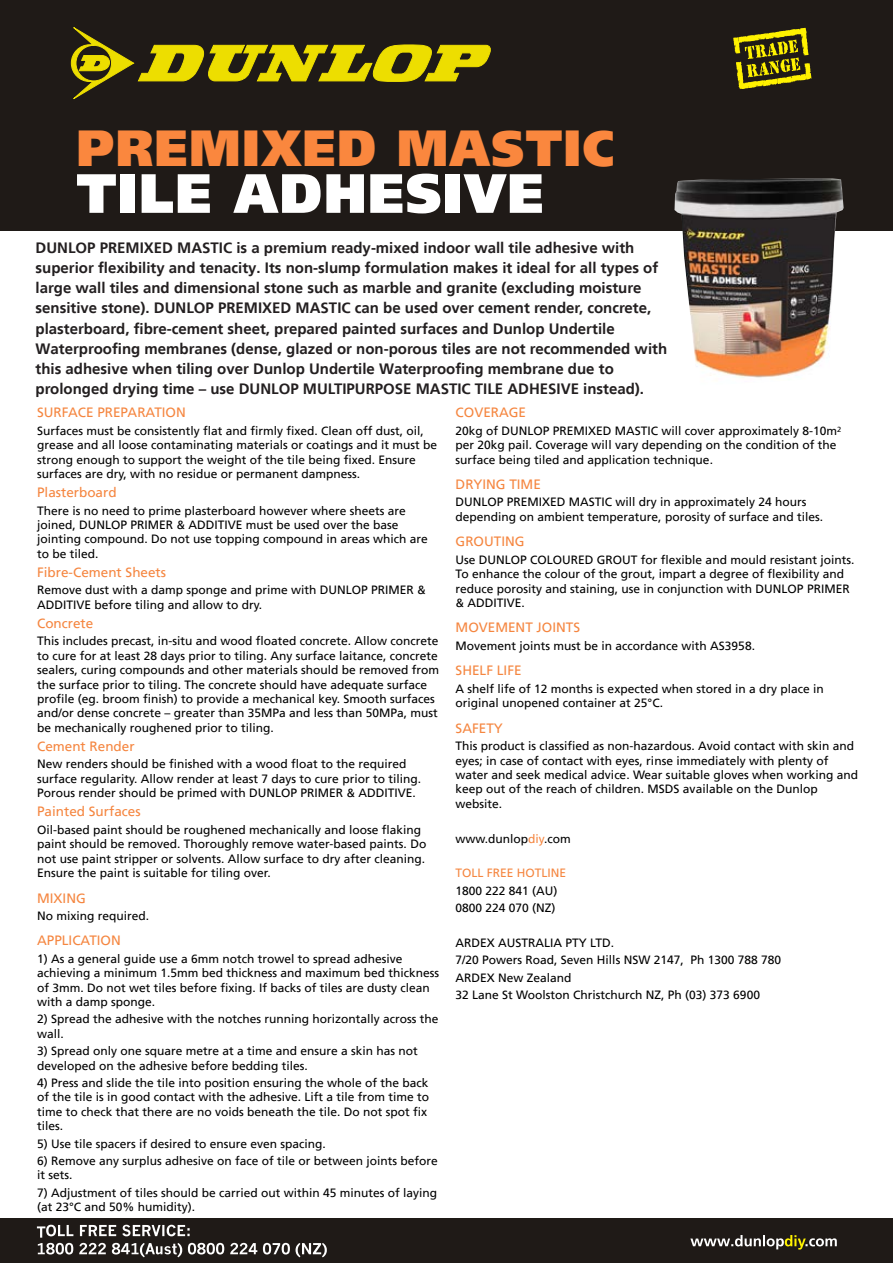
<style>
.page{position:relative;width:893px;height:1263px;background:#fff}
.page>*{position:absolute;margin:0;border:0;box-sizing:border-box;transform-origin:0 0}
.t1{font:900 55.2px "Frutiger LT";letter-spacing:.03em;color:#fff;scale:.95 1}
.t2{font:900 50.55px "Frutiger LT";letter-spacing:.03em;color:#fa873e;scale:.95 1}
.t3{font:700 15px/20.2px "Frutiger LT";color:#231f20}
.t4{font:13.5px "Frutiger LT";color:#f58640}
.t5{font:12px/14.4px "Frutiger LT";color:#000}
.t6{font:12px "Frutiger LT";color:#f58640}
.s1{color:#f58640}
</style>
<div class="page">
<div style="left:0;top:1218px;width:893px;height:45px;background:#1f1a17"></div>
<div style="left:0;top:0;width:893px;height:230px;background:#1f1a17"></div>
<svg style="left:71px;top:27px;width:420px;height:72px"></svg>
<svg style="left:37px;top:1225px;width:153px;height:12px"></svg>
<svg style="left:38px;top:1243px;width:289px;height:14px"></svg>
<svg style="left:690px;top:1235px;width:147px;height:14px"></svg>
<svg style="left:733px;top:27px;width:79px;height:62px"></svg>
<img style="left:675px;top:178px;width:168px;height:200px">
<h2 class="t2" style="left:76px;top:118px;width:567px">PREMIXED MASTIC</h2>
<h1 class="t1" style="left:76px;top:160px;width:493px">TILE ADHESIVE</h1>
<p class="t3" style="left:36px;top:237px;width:633px">DUNLOP PREMIXED MASTIC is a premium ready-mixed indoor wall tile adhesive with superior flexibility and tenacity. Its non-slump formulation makes it ideal for all types of large wall tiles and dimensional stone such as marble and granite (excluding moisture sensitive stone). DUNLOP PREMIXED MASTIC can be used over cement render, concrete, plasterboard, fibre-cement sheet, prepared painted surfaces and Dunlop Undertile Waterproofing membranes (dense, glazed or non-porous tiles are not recommended with this adhesive when tiling over Dunlop Undertile Waterproofing membrane due to prolonged drying time – use DUNLOP MULTIPURPOSE MASTIC TILE ADHESIVE instead).</p>
<p class="t4" style="left:37px;top:405px;width:150px">SURFACE PREPARATION</p>
<p class="t5" style="left:37px;top:423px;width:402px">Surfaces must be consistently flat and firmly fixed. Clean off dust, oil, grease and all loose contaminating materials or coatings and it must be strong enough to support the weight of the tile being fixed. Ensure surfaces are dry, with no residue or permanent dampness.</p>
<p class="t4" style="left:37px;top:484px;width:81px">Plasterboard</p>
<p class="t5" style="left:37px;top:503px;width:392px">There is no need to prime plasterboard however where sheets are joined, DUNLOP PRIMER &amp; ADDITIVE must be used over the base jointing compound. Do not use topping compound in areas which are to be tiled.</p>
<p class="t4" style="left:37px;top:564px;width:131px">Fibre-Cement Sheets</p>
<p class="t5" style="left:37px;top:583px;width:390px">Remove dust with a damp sponge and prime with DUNLOP PRIMER &amp;<br>ADDITIVE before tiling and allow to dry.</p>
<p class="t4" style="left:37px;top:615px;width:58px">Concrete</p>
<p class="t5" style="left:37px;top:634px;width:404px">This includes precast, in-situ and wood floated concrete. Allow concrete to cure for at least 28 days prior to tiling. Any surface laitance, concrete sealers, curing compounds and other materials should be removed from the surface prior to tiling. The concrete should have adequate surface profile (eg. broom finish) to provide a mechanical key. Smooth surfaces and/or dense concrete – greater than 35MPa and less than 50MPa, must be mechanically roughened prior to tiling.</p>
<p class="t4" style="left:37px;top:738px;width:99px">Cement Render</p>
<p class="t5" style="left:37px;top:757px;width:385px">New renders should be finished with a wood float to the required surface regularity. Allow render at least 7 days to cure prior to tiling.<br>Porous render should be primed with DUNLOP PRIMER &amp; ADDITIVE.</p>
<p class="t4" style="left:37px;top:804px;width:105px">Painted Surfaces</p>
<p class="t5" style="left:37px;top:822px;width:391px">Oil-based paint should be roughened mechanically and loose flaking paint should be removed. Thoroughly remove water-based paints. Do not use paint stripper or solvents. Allow surface to dry after cleaning.<br>Ensure the paint is suitable for tiling over.</p>
<p class="t4" style="left:37px;top:890px;width:50px">MIXING</p>
<p class="t5" style="left:37px;top:909px;width:114px">No mixing required.</p>
<p class="t4" style="left:37px;top:933px;width:85px">APPLICATION</p>
<p class="t5" style="left:37px;top:951px;width:404px">1) As a general guide use a 6mm notch trowel to spread adhesive achieving a minimum 1.5mm bed thickness and maximum bed thickness of 3mm. Do not wet tiles before fixing. If backs of tiles are dusty clean with a damp sponge.</p>
<p class="t5" style="left:37px;top:1012px;width:403px">2) Spread the adhesive with the notches running horizontally across the wall.</p>
<p class="t5" style="left:37px;top:1044px;width:382px">3) Spread only one square metre at a time and ensure a skin has not developed on the adhesive before bedding tiles.</p>
<p class="t5" style="left:37px;top:1076px;width:394px">4) Press and slide the tile into position ensuring the whole of the back of the tile is in good contact with the adhesive. Lift a tile from time to time to check that there are no voids beneath the tile. Do not spot fix tiles.</p>
<p class="t5" style="left:37px;top:1136px;width:290px">5) Use tile spacers if desired to ensure even spacing.</p>
<p class="t5" style="left:37px;top:1154px;width:402px">6) Remove any surplus adhesive on face of tile or between joints before it sets.</p>
<p class="t5" style="left:37px;top:1185px;width:402px">7) Adjustment of tiles should be carried out within 45 minutes of laying (at 23°C and 50% humidity).</p>
<p class="t4" style="left:456px;top:405px;width:72px">COVERAGE</p>
<p class="t5" style="left:456px;top:423px;width:387px">20kg of DUNLOP PREMIXED MASTIC will cover approximately 8-10m<sup>2 </sup>per 20kg pail. Coverage will vary depending on the condition of the surface being tiled and application technique.</p>
<p class="t4" style="left:456px;top:476px;width:87px">DRYING TIME</p>
<p class="t5" style="left:456px;top:495px;width:369px">DUNLOP PREMIXED MASTIC will dry in approximately 24 hours depending on ambient temperature, porosity of surface and tiles.</p>
<p class="t4" style="left:456px;top:534px;width:70px">GROUTING</p>
<p class="t5" style="left:456px;top:552px;width:400px">Use DUNLOP COLOURED GROUT for flexible and mould resistant joints.<br>To enhance the colour of the grout, impart a degree of flexibility and reduce porosity and staining, use in conjunction with DUNLOP PRIMER &amp; ADDITIVE.</p>
<p class="t4" style="left:456px;top:620px;width:126px">MOVEMENT JOINTS</p>
<p class="t5" style="left:456px;top:639px;width:301px">Movement joints must be in accordance with AS3958.</p>
<p class="t4" style="left:456px;top:663px;width:68px">SHELF LIFE</p>
<p class="t5" style="left:456px;top:681px;width:370px">A shelf life of 12 months is expected when stored in a dry place in original unopened container at 25°C.</p>
<p class="t4" style="left:456px;top:720px;width:49px">SAFETY</p>
<p class="t5" style="left:456px;top:739px;width:404px">This product is classified as non-hazardous. Avoid contact with skin and eyes; in case of contact with eyes, rinse immediately with plenty of water and seek medical advice. Wear suitable gloves when working and keep out of the reach of children. MSDS available on the Dunlop website.</p>
<p class="t5" style="left:456px;top:831px;width:117px">www.dunlop<span class="s1">diy</span>.com</p>
<p class="t6" style="left:456px;top:866px;width:112px">TOLL FREE HOTLINE</p>
<p class="t5" style="left:456px;top:882px;width:104px;line-height:17.4px">1800 222 841 (AU)<br>0800 224 070 (NZ)</p>
<p class="t5" style="left:456px;top:934px;width:327px;line-height:17.4px">ARDEX AUSTRALIA PTY LTD.<br>7/20 Powers Road, Seven Hills NSW 2147, Ph 1300 788 780<br>ARDEX New Zealand<br>32 Lane St Woolston Christchurch NZ, Ph (03) 373 6900</p>
</div>
